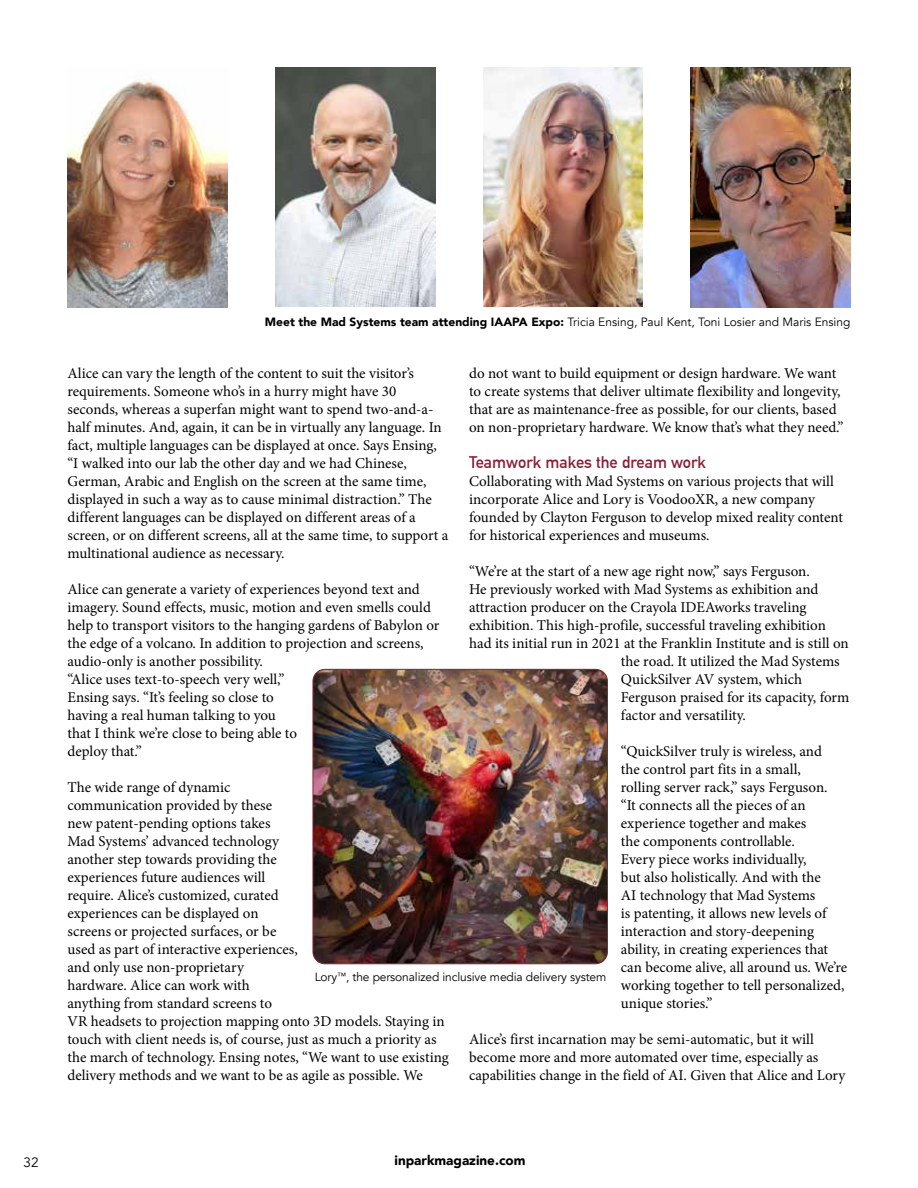
<style>
.page{position:relative;width:918px;height:1188px;background:#fff}
.page>*{position:absolute;margin:0;border:0;box-sizing:border-box;transform-origin:0 0}
.t1{font:700 16.5px "DIN Alternate";color:#891f34}
.t2{font:15px/18px "Minion Pro";color:#000}
.t3{font:900 13.5px "Avenir";color:#000}
.t4{font:13.5px "Avenir";color:#000}
.t5{font:12px "Avenir";letter-spacing:-.01em;color:#000}
.s1{font-weight:900}
.s2{font-size:9px}
</style>
<div class="page">
<img style="left:314px;top:669px;width:293px;height:295px">
<div style="left:312px;top:669px;width:296px;height:295px;border:1px solid #891f34;border-radius:12px"></div>
<img style="left:275px;top:67px;width:160px;height:240px">
<img style="left:483px;top:67px;width:160px;height:240px">
<img style="left:68px;top:78px;width:159px;height:229px">
<img style="left:691px;top:68px;width:160px;height:239px">
<p class="t4" style="left:24px;top:1155px;width:17px">32</p>
<p class="t5" style="left:265px;top:315px;width:587px"><span class="s1">Meet the Mad Systems team attending IAAPA Expo:</span> Tricia Ensing, Paul Kent, Toni Losier and Maris Ensing</p>
<p class="t2" style="left:68px;top:364px;width:382px">Alice can vary the length of the content to suit the visitor’s requirements. Someone who’s in a hurry might have 30 seconds, whereas a superfan might want to spend two-and-a&shy;half minutes. And, again, it can be in virtually any language. In fact, multiple languages can be displayed at once. Says Ensing, “I walked into our lab the other day and we had Chinese, German, Arabic and English on the screen at the same time, displayed in such a way as to cause minimal distraction.” The different languages can be displayed on different areas of a screen, or on different screens, all at the same time, to support a multinational audience as necessary.</p>
<p class="t2" style="left:68px;top:580px;width:373px">Alice can generate a variety of experiences beyond text and imagery. Sound effects, music, motion and even smells could help to transport visitors to the hanging gardens of Babylon or the edge of a volcano. In addition to projection and screens, audio-only is another possibility.<br>“Alice uses text-to-speech very well,”<br>Ensing says. “It’s feeling so close to<br>having a real human talking to you<br>that I think we’re close to being able to<br>deploy that.”</p>
<p class="t2" style="left:68px;top:778px;width:383px">The wide range of dynamic<br>communication provided by these<br>new patent-pending options takes<br>Mad Systems’ advanced technology<br>another step towards providing the<br>experiences future audiences will<br>require. Alice’s customized, curated<br>experiences can be displayed on<br>screens or projected surfaces, or be<br>used as part of interactive experiences,<br>and only use non-proprietary<br>hardware. Alice can work with<br>anything from standard screens to<br>VR headsets to projection mapping onto 3D models. Staying in touch with client needs is, of course, just as much a priority as the march of technology. Ensing notes, “We want to use existing delivery methods and we want to be as agile as possible. We</p>
<p class="t2" style="left:469px;top:364px;width:376px">do not want to build equipment or design hardware. We want to create systems that deliver ultimate flexibility and longevity, that are as maintenance-free as possible, for our clients, based on non-proprietary hardware. We know that’s what they need.”</p>
<p class="t1" style="left:469px;top:450px;width:239px">Teamwork makes the dream work</p>
<p class="t2" style="left:469px;top:472px;width:375px">Collaborating with Mad Systems on various projects that will incorporate Alice and Lory is VoodooXR, a new company founded by Clayton Ferguson to develop mixed reality content for historical experiences and museums.</p>
<p class="t2" style="left:469px;top:562px;width:342px">“We’re at the start of a new age right now,” says Ferguson.</p>
<p class="t2" style="left:469px;top:580px;width:351px">He previously worked with Mad Systems as exhibition and</p>
<p class="t2" style="left:469px;top:598px;width:339px">attraction producer on the Crayola IDEAworks traveling</p>
<p class="t2" style="left:469px;top:616px;width:358px">exhibition. This high-profile, successful traveling exhibition</p>
<p class="t2" style="left:469px;top:634px;width:381px">had its initial run in 2021 at the Franklin Institute and is still on</p>
<p class="t2" style="left:621px;top:652px;width:220px">the road. It utilized the Mad Systems</p>
<p class="t2" style="left:621px;top:670px;width:183px">QuickSilver AV system, which</p>
<p class="t2" style="left:621px;top:688px;width:230px">Ferguson praised for its capacity, form</p>
<p class="t2" style="left:621px;top:706px;width:127px">factor and versatility.</p>
<p class="t2" style="left:621px;top:742px;width:228px">“QuickSilver truly is wireless, and<br>the control part fits in a small,<br>rolling server rack,” says Ferguson.<br>“It connects all the pieces of an experience together and makes<br>the components controllable.<br>Every piece works individually,<br>but also holistically. And with the<br>AI technology that Mad Systems<br>is patenting, it allows new levels of interaction and story-deepening ability, in creating experiences that can become alive, all around us. We’re working together to tell personalized, unique stories.”</p>
<p class="t2" style="left:469px;top:1030px;width:378px">Alice’s first incarnation may be semi-automatic, but it will become more and more automated over time, especially as capabilities change in the field of AI. Given that Alice and Lory</p>
<p class="t5" style="left:315px;top:970px;width:293px">Lory<span class="s2">™</span>, the personalized inclusive media delivery system</p>
<p class="t3" style="left:395px;top:1149px;width:133px">inparkmagazine.com</p>
</div>
